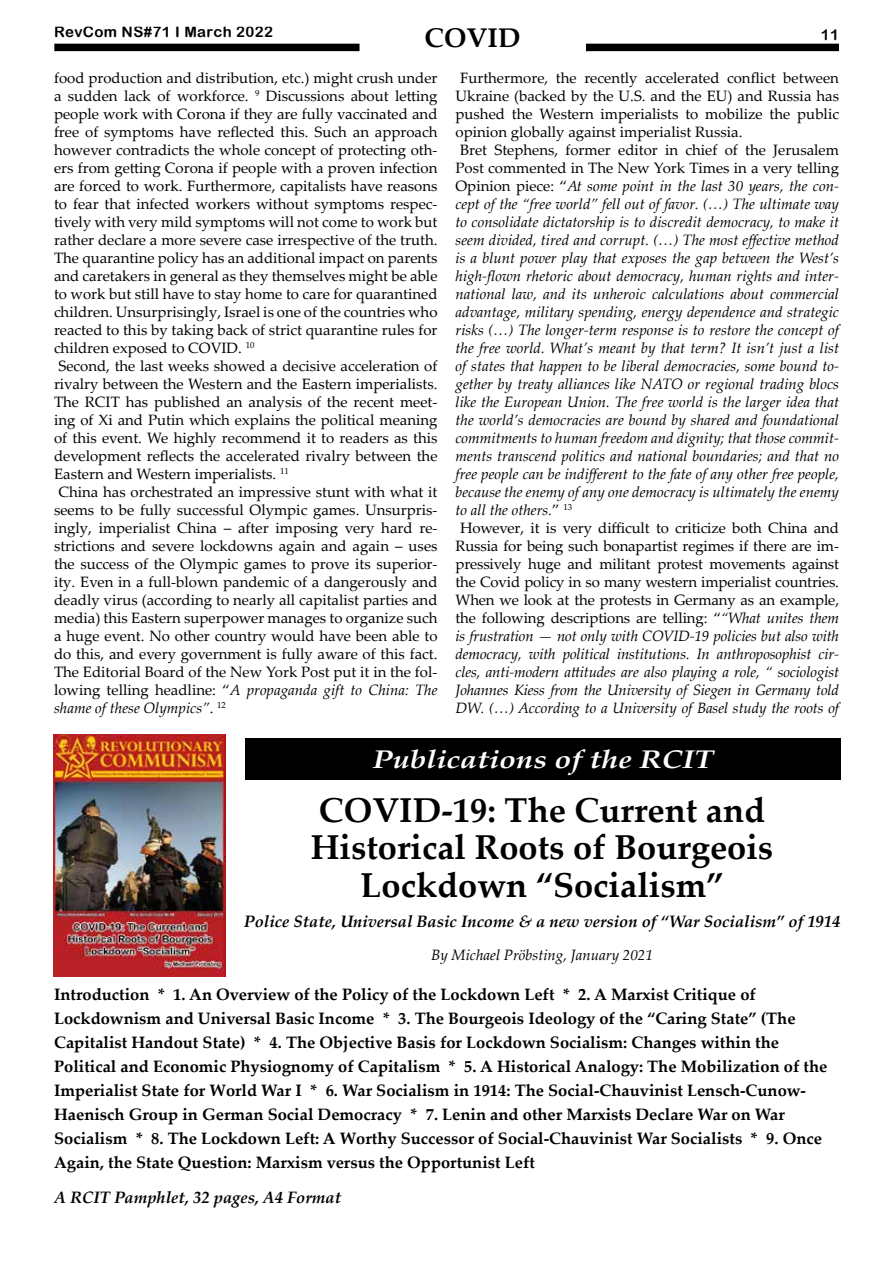
<style>
.page{position:relative;width:893px;height:1263px;background:#fff}
.page>*{position:absolute;margin:0;border:0;box-sizing:border-box;transform-origin:0 0}
.t1{font:700 34.5px/37.5px "Palatino Linotype";color:#000;text-align:center}
.t2{font:700 27px "Palatino Linotype";color:#000}
.t3{font:italic 700 25.5px "Palatino Linotype";color:#fff;scale:1.2 1}
.t4{font:700 16.5px/24px "Palatino Linotype";color:#000}
.t5{font:italic 700 16.5px "Palatino Linotype";color:#000}
.t6{font:15px "Palatino Linotype";color:#000}
.t7{font:italic 15px "Palatino Linotype";color:#000}
.t8{font:15px "Arial Rounded MT Bold";letter-spacing:.025em;color:#000}
.s1{font-style:normal}
.s2{font-style:italic}
</style>
<div class="page">
<div style="left:54px;top:44px;width:785px;height:7px;background:#000"></div>
<div style="left:360px;top:27px;width:225px;height:30px;background:#fff"></div>
<img style="left:54px;top:735px;width:172px;height:242px">
<div style="left:245px;top:739px;width:595px;height:41px;background:#000"></div>
<p class="t8" style="left:54px;top:23px;width:221px">RevCom NS#71 I March 2022</p>
<h2 class="t2" style="left:425px;top:18px;width:97px">COVID</h2>
<p class="t8" style="left:821px;top:26px;width:20px">11</p>
<p class="t6" style="left:54px;top:67px;width:385px">food production and distribution, etc.) might crush under</p>
<p class="t6" style="left:54px;top:85px;width:385px">a sudden lack of workforce. <sup>9</sup> Discussions about letting</p>
<p class="t6" style="left:54px;top:103px;width:385px">people work with Corona if they are fully vaccinated and</p>
<p class="t6" style="left:54px;top:121px;width:385px">free of symptoms have reflected this. Such an approach</p>
<p class="t6" style="left:54px;top:139px;width:385px">however contradicts the whole concept of protecting oth-</p>
<p class="t6" style="left:54px;top:157px;width:385px">ers from getting Corona if people with a proven infection</p>
<p class="t6" style="left:54px;top:175px;width:385px">are forced to work. Furthermore, capitalists have reasons</p>
<p class="t6" style="left:54px;top:193px;width:385px">to fear that infected workers without symptoms respec-</p>
<p class="t6" style="left:54px;top:211px;width:385px">tively with very mild symptoms will not come to work but</p>
<p class="t6" style="left:54px;top:229px;width:385px">rather declare a more severe case irrespective of the truth.</p>
<p class="t6" style="left:54px;top:247px;width:385px">The quarantine policy has an additional impact on parents</p>
<p class="t6" style="left:54px;top:265px;width:385px">and caretakers in general as they themselves might be able</p>
<p class="t6" style="left:54px;top:283px;width:385px">to work but still have to stay home to care for quarantined</p>
<p class="t6" style="left:54px;top:301px;width:385px">children. Unsurprisingly, Israel is one of the countries who</p>
<p class="t6" style="left:54px;top:319px;width:385px">reacted to this by taking back of strict quarantine rules for</p>
<p class="t6" style="left:54px;top:337px;width:202px">children exposed to COVID. <sup>10</sup></p>
<p class="t6" style="left:58px;top:355px;width:380px">Second, the last weeks showed a decisive acceleration of</p>
<p class="t6" style="left:54px;top:373px;width:385px">rivalry between the Western and the Eastern imperialists.</p>
<p class="t6" style="left:54px;top:391px;width:385px">The RCIT has published an analysis of the recent meet-</p>
<p class="t6" style="left:54px;top:409px;width:385px">ing of Xi and Putin which explains the political meaning</p>
<p class="t6" style="left:54px;top:427px;width:385px">of this event. We highly recommend it to readers as this</p>
<p class="t6" style="left:54px;top:445px;width:385px">development reflects the accelerated rivalry between the</p>
<p class="t6" style="left:54px;top:463px;width:236px">Eastern and Western imperialists. <sup>11</sup></p>
<p class="t6" style="left:58px;top:481px;width:380px">China has orchestrated an impressive stunt with what it</p>
<p class="t6" style="left:54px;top:499px;width:385px">seems to be fully successful Olympic games. Unsurpris-</p>
<p class="t6" style="left:54px;top:517px;width:385px">ingly, imperialist China – after imposing very hard re-</p>
<p class="t6" style="left:54px;top:535px;width:385px">strictions and severe lockdowns again and again – uses</p>
<p class="t6" style="left:54px;top:553px;width:385px">the success of the Olympic games to prove its superior-</p>
<p class="t6" style="left:54px;top:571px;width:385px">ity. Even in a full-blown pandemic of a dangerously and</p>
<p class="t6" style="left:54px;top:589px;width:385px">deadly virus (according to nearly all capitalist parties and</p>
<p class="t6" style="left:54px;top:607px;width:385px">media) this Eastern superpower manages to organize such</p>
<p class="t6" style="left:54px;top:625px;width:385px">a huge event. No other country would have been able to</p>
<p class="t6" style="left:54px;top:643px;width:385px">do this, and every government is fully aware of this fact.</p>
<p class="t6" style="left:54px;top:661px;width:385px">The Editorial Board of the New York Post put it in the fol-</p>
<p class="t7" style="left:54px;top:679px;width:385px"><span class="s1">lowing telling headline: “</span>A propaganda gift to China: The</p>
<p class="t7" style="left:54px;top:697px;width:173px">shame of these Olympics”<span class="s1">.</span> <sup>12</sup></p>
<p class="t6" style="left:460px;top:67px;width:380px">Furthermore, the recently accelerated conflict between</p>
<p class="t6" style="left:455px;top:85px;width:385px">Ukraine (backed by the U.S. and the EU) and Russia has</p>
<p class="t6" style="left:455px;top:103px;width:385px">pushed the Western imperialists to mobilize the public</p>
<p class="t6" style="left:455px;top:121px;width:289px">opinion globally against imperialist Russia.</p>
<p class="t6" style="left:460px;top:139px;width:380px">Bret Stephens, former editor in chief of the Jerusalem</p>
<p class="t6" style="left:455px;top:157px;width:385px">Post commented in The New York Times in a very telling</p>
<p class="t7" style="left:455px;top:175px;width:385px"><span class="s1">Opinion piece: “</span>At some point in the last 30 years, the con-</p>
<p class="t7" style="left:455px;top:193px;width:385px">cept of the “free world” fell out of favor. (…) The ultimate way</p>
<p class="t7" style="left:455px;top:211px;width:385px">to consolidate dictatorship is to discredit democracy, to make it</p>
<p class="t7" style="left:455px;top:229px;width:385px">seem divided, tired and corrupt. (…) The most effective method</p>
<p class="t7" style="left:455px;top:247px;width:385px">is a blunt power play that exposes the gap between the West’s</p>
<p class="t7" style="left:455px;top:265px;width:385px">high-flown rhetoric about democracy, human rights and inter-</p>
<p class="t7" style="left:455px;top:283px;width:385px">national law, and its unheroic calculations about commercial</p>
<p class="t7" style="left:455px;top:301px;width:385px">advantage, military spending, energy dependence and strategic</p>
<p class="t7" style="left:455px;top:319px;width:385px">risks (…) The longer-term response is to restore the concept of</p>
<p class="t7" style="left:455px;top:337px;width:385px">the free world. What’s meant by that term? It isn’t just a list</p>
<p class="t7" style="left:455px;top:355px;width:385px">of states that happen to be liberal democracies, some bound to-</p>
<p class="t7" style="left:455px;top:373px;width:385px">gether by treaty alliances like NATO or regional trading blocs</p>
<p class="t7" style="left:455px;top:391px;width:385px">like the European Union. The free world is the larger idea that</p>
<p class="t7" style="left:455px;top:409px;width:385px">the world’s democracies are bound by shared and foundational</p>
<p class="t7" style="left:455px;top:427px;width:385px">commitments to human freedom and dignity; that those commit-</p>
<p class="t7" style="left:455px;top:445px;width:385px">ments transcend politics and national boundaries; and that no</p>
<p class="t7" style="left:455px;top:463px;width:385px">free people can be indifferent to the fate of any other free people,</p>
<p class="t7" style="left:455px;top:481px;width:385px">because the enemy of any one democracy is ultimately the enemy</p>
<p class="t7" style="left:455px;top:499px;width:118px">to all the others.<span class="s1">”</span> <sup>13</sup></p>
<p class="t6" style="left:460px;top:517px;width:380px">However, it is very difficult to criticize both China and</p>
<p class="t6" style="left:455px;top:535px;width:385px">Russia for being such bonapartist regimes if there are im-</p>
<p class="t6" style="left:455px;top:553px;width:385px">pressively huge and militant protest movements against</p>
<p class="t6" style="left:455px;top:571px;width:385px">the Covid policy in so many western imperialist countries.</p>
<p class="t6" style="left:455px;top:589px;width:385px">When we look at the protests in Germany as an example,</p>
<p class="t6" style="left:455px;top:607px;width:385px">the following descriptions are telling: “<span class="s2">“What unites them</span></p>
<p class="t7" style="left:455px;top:625px;width:385px">is frustration — not only with COVID-19 policies but also with</p>
<p class="t7" style="left:455px;top:643px;width:385px">democracy, with political institutions. In anthroposophist cir-</p>
<p class="t7" style="left:455px;top:661px;width:385px">cles, anti-modern attitudes are also playing a role, “ sociologist</p>
<p class="t7" style="left:455px;top:679px;width:385px">Johannes Kiess from the University of Siegen in Germany told</p>
<p class="t7" style="left:455px;top:697px;width:385px">DW. (…) According to a University of Basel study the roots of</p>
<h3 class="t3" style="left:372px;top:741px;width:286px">Publications of the RCIT</h3>
<h1 class="t1" style="left:311px;top:790px;width:464px">COVID-19: The Current and<br>Historical Roots of Bourgeois<br>Lockdown “Socialism”</h1>
<p class="t5" style="left:244px;top:910px;width:598px">Police State, Universal Basic Income &amp; a new version of “War Socialism” of 1914</p>
<p class="t7" style="left:431px;top:944px;width:223px">By Michael Pröbsting, January 2021</p>
<p class="t4" style="left:54px;top:982px;width:775px">Introduction * 1. An Overview of the Policy of the Lockdown Left * 2. A Marxist Critique of Lockdownism and Universal Basic Income * 3. The Bourgeois Ideology of the “Caring State” (The Capitalist Handout State) * 4. The Objective Basis for Lockdown Socialism: Changes within the Political and Economic Physiognomy of Capitalism * 5. A Historical Analogy: The Mobilization of the Imperialist State for World War I * 6. War Socialism in 1914: The Social-Chauvinist Lensch-Cunow-Haenisch Group in German Social Democracy * 7. Lenin and other Marxists Declare War on War Socialism * 8. The Lockdown Left: A Worthy Successor of Social-Chauvinist War Socialists * 9. Once Again, the State Question: Marxism versus the Opportunist Left</p>
<p class="t5" style="left:54px;top:1185px;width:289px">A RCIT Pamphlet, 32 pages, A4 Format</p>
</div>
